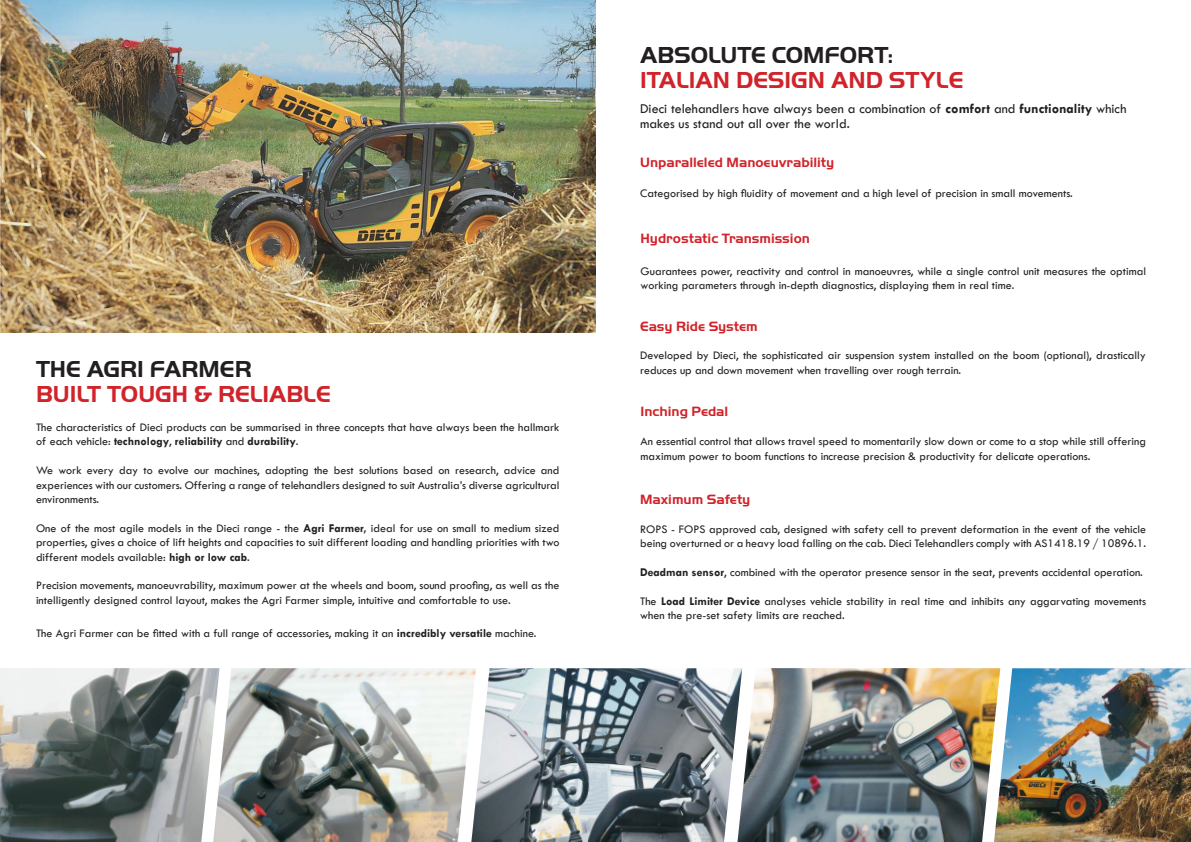
<style>
.page{position:relative;width:1191px;height:842px;background:#fff}
.page>*{position:absolute;margin:0;border:0;box-sizing:border-box;transform-origin:0 0}
.t1{font:700 24px "Handel Got D";color:#d1232a}
.t2{font:700 24px "Handel Got D";color:#231f20}
.t3{font:14px/15px "Tw Cen";color:#231f20}
.t4{font:700 14px "Handel Got D";color:#d1232a}
.t5{font:12px/14.4px "Tw Cen";color:#231f20}
.s1{font-weight:700}
</style>
<div class="page">
<img style="left:0;top:668px;width:213px;height:174px">
<img style="left:213px;top:668px;width:258px;height:174px">
<img style="left:471px;top:668px;width:266px;height:174px">
<img style="left:737px;top:668px;width:257px;height:174px">
<img style="left:994px;top:668px;width:197px;height:174px">
<img style="left:0;top:0;width:595px;height:332px">
<p class="t2" style="left:36px;top:356px;width:217px">THE AGRI FARMER</p>
<p class="t1" style="left:36px;top:381px;width:296px">BUILT TOUGH &amp; RELIABLE</p>
<p class="t5" style="left:36px;top:420px;width:525px">The characteristics of Dieci products can be summarised in three concepts that have always been the hallmark of each vehicle: <span class="s1">technology</span>, <span class="s1">reliability</span> and <span class="s1">durability</span>.</p>
<p class="t5" style="left:36px;top:463px;width:525px;text-align:justify">We work every day to evolve our machines, adopting the best solutions based on research, advice and experiences with our customers. Offering a range of telehandlers designed to suit Australia’s diverse agricultural environments.</p>
<p class="t5" style="left:36px;top:521px;width:525px;text-align:justify">One of the most agile models in the Dieci range - the <span class="s1">Agri Farmer,</span> ideal for use on small to medium sized properties, gives a choice of lift heights and capacities to suit different loading and handling priorities with two different models available: <span class="s1">high or low cab</span>.</p>
<p class="t5" style="left:36px;top:578px;width:525px">Precision movements, manoeuvrability, maximum power at the wheels and boom, sound proofing, as well as the intelligently designed control layout, makes the Agri Farmer simple, intuitive and comfortable to use.</p>
<p class="t5" style="left:36px;top:626px;width:502px">The Agri Farmer can be fitted with a full range of accessories, making it an <span class="s1">incredibly versatile</span> machine.</p>
<p class="t2" style="left:640px;top:41px;width:254px">ABSOLUTE COMFORT:</p>
<p class="t1" style="left:640px;top:66px;width:325px">ITALIAN DESIGN AND STYLE</p>
<p class="t3" style="left:640px;top:101px;width:488px">Dieci telehandlers have always been a combination of <span class="s1">comfort</span> and <span class="s1">functionality</span> which makes us stand out all over the world.</p>
<p class="t4" style="left:640px;top:155px;width:195px">Unparalleled Manoeuvrability</p>
<p class="t5" style="left:640px;top:186px;width:434px">Categorised by high fluidity of movement and a high level of precision in small movements.</p>
<p class="t4" style="left:640px;top:231px;width:171px">Hydrostatic Transmission</p>
<p class="t5" style="left:640px;top:264px;width:507px">Guarantees power, reactivity and control in manoeuvres, while a single control unit measures the optimal working parameters through in-depth diagnostics, displaying them in real time.</p>
<p class="t4" style="left:640px;top:318px;width:119px">Easy Ride System</p>
<p class="t5" style="left:640px;top:348px;width:507px">Developed by Dieci, the sophisticated air suspension system installed on the boom (optional), drastically reduces up and down movement when travelling over rough terrain.</p>
<p class="t4" style="left:640px;top:404px;width:89px">Inching Pedal</p>
<p class="t5" style="left:640px;top:434px;width:507px">An essential control that allows travel speed to momentarily slow down or come to a stop while still offering maximum power to boom functions to increase precision &amp; productivity for delicate operations.</p>
<p class="t4" style="left:640px;top:491px;width:112px">Maximum Safety</p>
<p class="t5" style="left:640px;top:522px;width:507px">ROPS - FOPS approved cab, designed with safety cell to prevent deformation in the event of the vehicle being overturned or a heavy load falling on the cab. Dieci Telehandlers comply with AS1418.19 / 10896.1.</p>
<p class="t5" style="left:640px;top:565px;width:504px"><span class="s1">Deadman sensor</span>, combined with the operator presence sensor in the seat, prevents accidental operation.</p>
<p class="t5" style="left:640px;top:594px;width:507px">The <span class="s1">Load Limiter Device</span> analyses vehicle stability in real time and inhibits any aggarvating movements when the pre-set safety limits are reached.</p>
</div>
